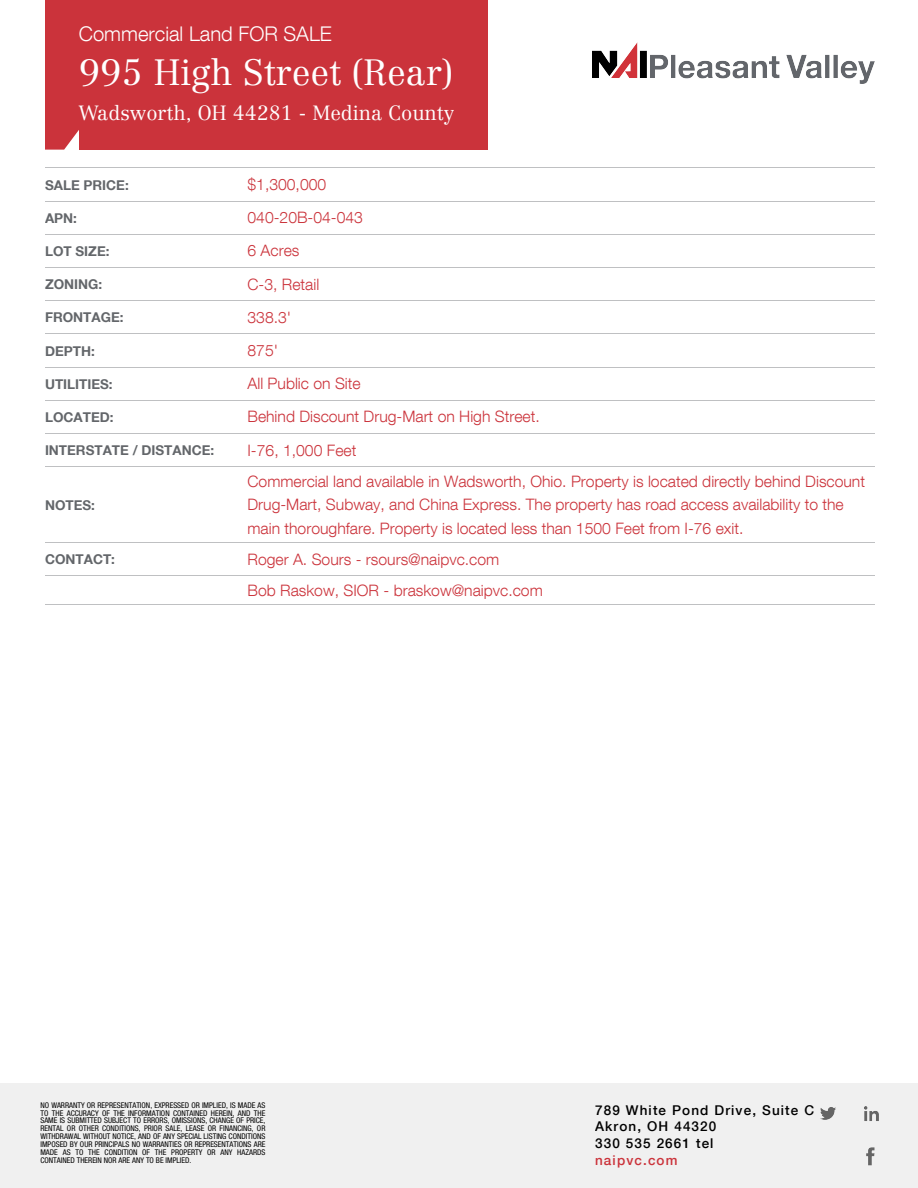
<style>
.page{position:relative;width:918px;height:1188px;background:#fff}
.page>*{position:absolute;margin:0;border:0;box-sizing:border-box;transform-origin:0 0}
.t1{font:300 36px "Centennial LT Std 45";color:#fff}
.t2{font:300 20.25px "Centennial LT Std 45";color:#fff}
.t3{font:300 20.25px "Helvetica Neue LT Com";color:#fff}
.t4{font:300 15.75px/23.7px "Helvetica Neue LT Com";color:#cb333b}
.t5{font:700 13.5px "Helvetica Neue LT Com";color:#63666a}
.t6{font:500 13.5px/16.5px "Helvetica Neue LT Com";letter-spacing:.085em;color:#000}
.t7{font:500 13.5px "Helvetica Neue LT Com";letter-spacing:.085em;color:#cb333b}
.t8{font:7.8px/7.8px "Helvetica Neue";color:#000;text-align:justify}
</style>
<div class="page">
<hr style="left:45px;top:201px;width:829px;height:1px;background:#bfc0c2">
<hr style="left:45px;top:234px;width:829px;height:1px;background:#bfc0c2">
<hr style="left:45px;top:267px;width:829px;height:1px;background:#bfc0c2">
<hr style="left:45px;top:300px;width:829px;height:1px;background:#bfc0c2">
<hr style="left:45px;top:334px;width:829px;height:1px;background:#bfc0c2">
<hr style="left:45px;top:367px;width:829px;height:1px;background:#bfc0c2">
<hr style="left:45px;top:400px;width:829px;height:1px;background:#bfc0c2">
<hr style="left:45px;top:433px;width:829px;height:1px;background:#bfc0c2">
<hr style="left:45px;top:466px;width:829px;height:1px;background:#bfc0c2">
<hr style="left:45px;top:542px;width:829px;height:1px;background:#bfc0c2">
<hr style="left:45px;top:575px;width:829px;height:1px;background:#bfc0c2">
<hr style="left:45px;top:604px;width:829px;height:1px;background:#bfc0c2">
<hr style="left:45px;top:168px;width:829px;height:1px;background:#bfc0c2">
<img style="left:593px;top:43px;width:281px;height:40px">
<div style="left:45px;top:0;width:443px;height:127px;background:#cb333b"></div>
<svg style="left:45px;top:127px;width:34px;height:23px"></svg>
<div style="left:79px;top:127px;width:409px;height:23px;background:#cb333b"></div>
<div style="left:0;top:1083px;width:918px;height:105px;background:#f0f0f0"></div>
<img style="left:820px;top:1107px;width:16px;height:13px">
<img style="left:864px;top:1106px;width:15px;height:15px">
<img style="left:866px;top:1147px;width:9px;height:19px">
<h2 class="t3" style="left:79px;top:26px;width:255px">Commercial Land FOR SALE</h2>
<h1 class="t1" style="left:79px;top:59px;width:376px">995 High Street (Rear)</h1>
<h2 class="t2" style="left:79px;top:105px;width:377px">Wadsworth, OH 44281 - Medina County</h2>
<h3 class="t5" style="left:45px;top:180px;width:85px">SALE PRICE:</h3>
<h3 class="t4" style="left:248px;top:175px;width:80px">$1,300,000</h3>
<h3 class="t5" style="left:45px;top:213px;width:34px">APN:</h3>
<h3 class="t4" style="left:248px;top:208px;width:117px">040-20B-04-043</h3>
<h3 class="t5" style="left:45px;top:246px;width:66px">LOT SIZE:</h3>
<h3 class="t4" style="left:248px;top:241px;width:53px">6 Acres</h3>
<h3 class="t5" style="left:45px;top:280px;width:59px">ZONING:</h3>
<h3 class="t4" style="left:248px;top:274px;width:73px">C-3, Retail</h3>
<h3 class="t5" style="left:45px;top:313px;width:80px">FRONTAGE:</h3>
<h3 class="t4" style="left:248px;top:308px;width:45px">338.3'</h3>
<h3 class="t5" style="left:45px;top:346px;width:51px">DEPTH:</h3>
<h3 class="t4" style="left:248px;top:341px;width:32px">875'</h3>
<h3 class="t5" style="left:45px;top:379px;width:69px">UTILITIES:</h3>
<h3 class="t4" style="left:248px;top:374px;width:115px">All Public on Site</h3>
<h3 class="t5" style="left:45px;top:412px;width:70px">LOCATED:</h3>
<h3 class="t4" style="left:248px;top:407px;width:294px">Behind Discount Drug-Mart on High Street.</h3>
<h3 class="t5" style="left:45px;top:446px;width:171px">INTERSTATE / DISTANCE:</h3>
<h3 class="t4" style="left:248px;top:440px;width:110px">I-76, 1,000 Feet</h3>
<h3 class="t5" style="left:45px;top:500px;width:52px">NOTES:</h3>
<p class="t4" style="left:248px;top:471px;width:619px">Commercial land available in Wadsworth, Ohio. Property is located directly behind Discount<br>Drug-Mart, Subway, and China Express. The property has road access availability to the main thoroughfare. Property is located less than 1500 Feet from I-76 exit.</p>
<h3 class="t5" style="left:45px;top:555px;width:72px">CONTACT:</h3>
<h3 class="t4" style="left:248px;top:546px;width:297px;line-height:30.9px">Roger A. Sours - rsours@naipvc.com<br>Bob Raskow, SIOR - braskow@naipvc.com</h3>
<p class="t8" style="left:40px;top:1101px;width:227px">NO WARRANTY OR REPRESENTATION, EXPRESSED OR IMPLIED, IS MADE AS TO THE ACCURACY OF THE INFORMATION CONTAINED HEREIN, AND THE SAME IS SUBMITTED SUBJECT TO ERRORS, OMISSIONS, CHANGE OF PRICE, RENTAL OR OTHER CONDITIONS, PRIOR SALE, LEASE OR FINANCING, OR WITHDRAWAL WITHOUT NOTICE, AND OF ANY SPECIAL LISTING CONDITIONS IMPOSED BY OUR PRINCIPALS NO WARRANTIES OR REPRESENTATIONS ARE MADE AS TO THE CONDITION OF THE PROPERTY OR ANY HAZARDS CONTAINED THEREIN NOR ARE ANY TO BE IMPLIED.</p>
<h3 class="t6" style="left:595px;top:1103px;width:221px">789 White Pond Drive, Suite C<br>Akron, OH 44320<br>330 535 2661 tel</h3>
<h3 class="t7" style="left:595px;top:1155px;width:84px">naipvc.com</h3>
</div>
